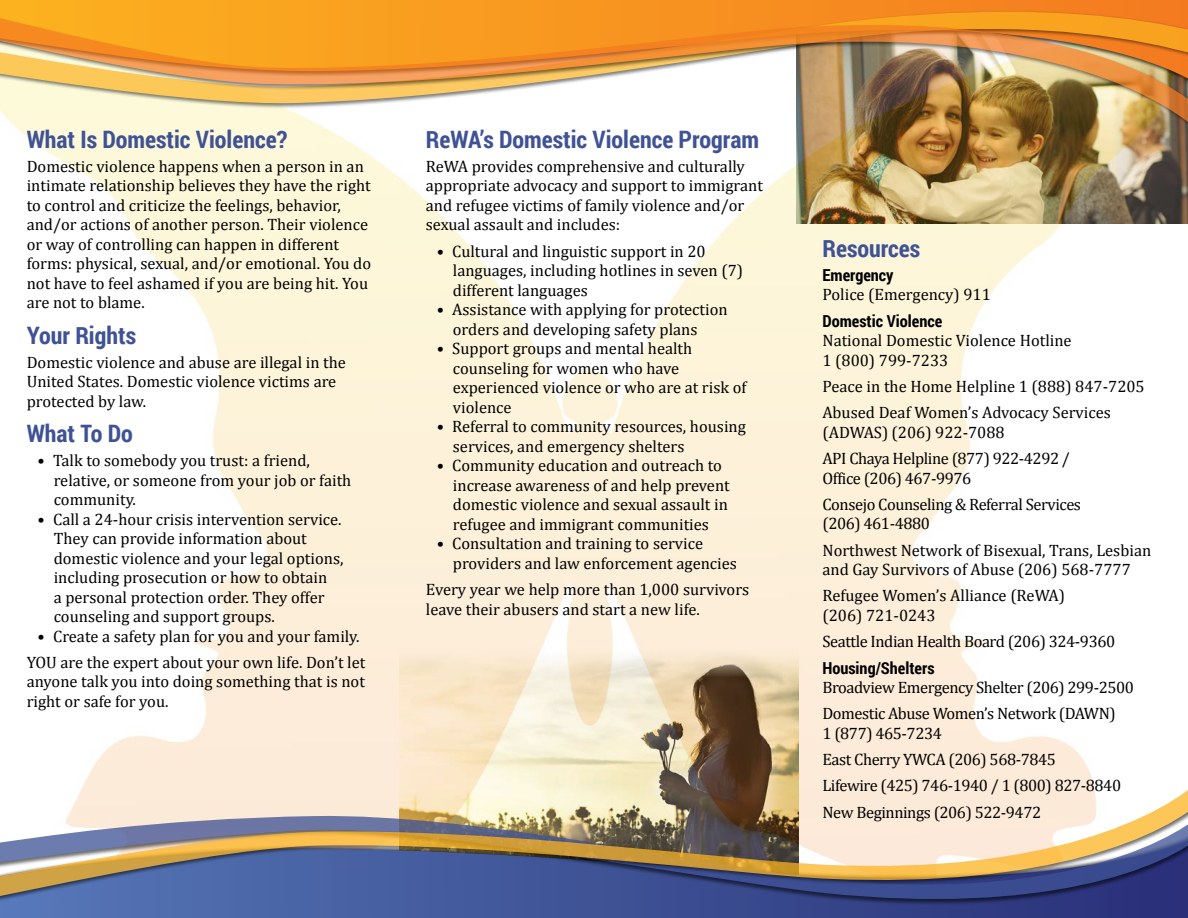
<style>
.page{position:relative;width:1188px;height:918px;background:#fff}
.page>*{position:absolute;margin:0;border:0;box-sizing:border-box;transform-origin:0 0}
.t1{font:700 24px "Roboto Condensed";color:#3f5295}
.t2{font:16.5px/19.5px "Cambria";color:#000}
.t3{font:16.5px/26.2px "Cambria";letter-spacing:-.025em;color:#000}
.t4{font:700 16.5px "Roboto Condensed";color:#000}
</style>
<div class="page">
<img style="left:40px;top:147px;width:1148px;height:627px">
<svg style="left:0;top:915px;width:1188px;height:3px;background:#3f5396"></svg>
<div style="left:0;top:0;width:1188px;height:147px;background:#000;opacity:.75"></div>
<img style="left:0;top:0;width:1188px;height:142px">
<svg style="left:0;top:906px;width:1188px;height:9px;background:#3f5396"></svg>
<div style="left:0;top:774px;width:1188px;height:132px;background:#000;opacity:.75"></div>
<img style="left:0;top:775px;width:1188px;height:125px">
<h1 class="t1" style="left:27px;top:123px;width:262px">What Is Domestic Violence?</h1>
<p class="t2" style="left:27px;top:157px;width:346px">Domestic violence happens when a person in an intimate relationship believes they have the right to control and criticize the feelings, behavior, and/or actions of another person. Their violence or way of controlling can happen in different forms: physical, sexual, and/or emotional. You do not have to feel ashamed if you are being hit. You are not to blame.</p>
<h1 class="t1" style="left:27px;top:319px;width:111px">Your Rights</h1>
<p class="t2" style="left:27px;top:352px;width:321px">Domestic violence and abuse are illegal in the<br>United States. Domestic violence victims are protected by law.</p>
<h1 class="t1" style="left:27px;top:417px;width:108px">What To Do</h1>
<p class="t2" style="left:54px;top:451px;width:299px;text-indent:-16px">• Talk to somebody you trust: a friend, relative, or someone from your job or faith community.</p>
<p class="t2" style="left:54px;top:509px;width:291px;text-indent:-16px">• Call a 24-hour crisis intervention service.<br>They can provide information about domestic violence and your legal options, including prosecution or how to obtain<br>a personal protection order. They offer counseling and support groups.</p>
<p class="t2" style="left:27px;top:623px;width:340px;line-height:26.2px;text-align:center">• Create a safety plan for you and your family.<br>YOU are the expert about your own life. Don’t let</p>
<p class="t2" style="left:27px;top:672px;width:340px">anyone talk you into doing something that is not right or safe for you.</p>
<h1 class="t1" style="left:426px;top:123px;width:335px">ReWA’s Domestic Violence Program</h1>
<p class="t2" style="left:426px;top:157px;width:339px">ReWA provides comprehensive and culturally appropriate advocacy and support to immigrant and refugee victims of family violence and/or sexual assault and includes:</p>
<p class="t2" style="left:453px;top:241px;width:292px;text-indent:-16px">• Cultural and linguistic support in 20 languages, including hotlines in seven (7) different languages</p>
<p class="t2" style="left:453px;top:300px;width:276px;text-indent:-16px">• Assistance with applying for protection orders and developing safety plans</p>
<p class="t2" style="left:453px;top:339px;width:295px;text-indent:-16px">• Support groups and mental health counseling for women who have experienced violence or who are at risk of violence</p>
<p class="t2" style="left:453px;top:417px;width:295px;text-indent:-16px">• Referral to community resources, housing services, and emergency shelters</p>
<p class="t2" style="left:453px;top:456px;width:278px;text-indent:-16px">• Community education and outreach to increase awareness of and help prevent domestic violence and sexual assault in refugee and immigrant communities</p>
<p class="t2" style="left:453px;top:534px;width:286px;text-indent:-16px">• Consultation and training to service providers and law enforcement agencies</p>
<p class="t2" style="left:426px;top:580px;width:325px">Every year we help more than 1,000 survivors leave their abusers and start a new life.</p>
<h1 class="t1" style="left:822px;top:231px;width:99px">Resources</h1>
<p class="t4" style="left:822px;top:263px;width:73px">Emergency</p>
<p class="t2" style="left:822px;top:285px;width:170px">Police (Emergency) 911</p>
<p class="t4" style="left:822px;top:309px;width:121px">Domestic Violence</p>
<p class="t2" style="left:822px;top:331px;width:251px">National Domestic Violence Hotline<br>1 (800) 799-7233</p>
<p class="t2" style="left:822px;top:373px;width:324px;line-height:26.2px">Peace in the Home Helpline 1 (888) 847-7205<br>Abused Deaf Women’s Advocacy Services</p>
<p class="t3" style="left:822px;top:419px;width:249px">(ADWAS) (206) 922-7088<br>API Chaya Helpline (877) 922-4292 /</p>
<p class="t3" style="left:822px;top:465px;width:260px">Office (206) 467-9976<br>Consejo Counseling &amp; Referral Services</p>
<p class="t2" style="left:822px;top:510px;width:330px;line-height:26.2px">(206) 461-4880<br>Northwest Network of Bisexual, Trans, Lesbian</p>
<p class="t2" style="left:822px;top:556px;width:310px;line-height:26.2px">and Gay Survivors of Abuse (206) 568-7777<br>Refugee Women’s Alliance (ReWA)</p>
<p class="t3" style="left:822px;top:602px;width:294px">(206) 721-0243<br>Seattle Indian Health Board (206) 324-9360</p>
<p class="t4" style="left:822px;top:656px;width:114px">Housing/Shelters</p>
<p class="t3" style="left:822px;top:674px;width:313px">Broadview Emergency Shelter (206) 299-2500<br>Domestic Abuse Women’s Network (DAWN)</p>
<p class="t3" style="left:822px;top:720px;width:300px">1 (877) 465-7234<br>East Cherry YWCA (206) 568-7845<br>Lifewire (425) 746-1940 / 1 (800) 827-8840<br>New Beginnings (206) 522-9472</p>
</div>
